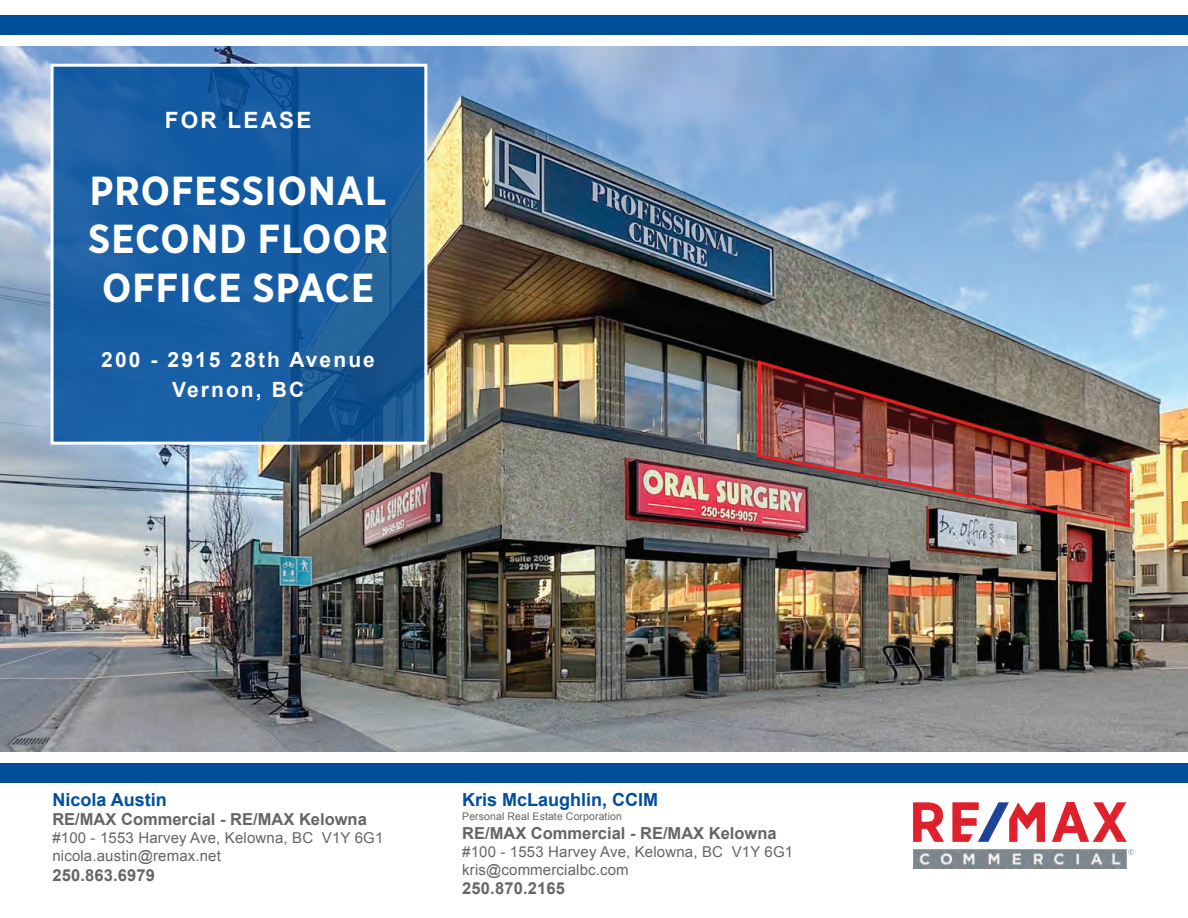
<style>
.page{position:relative;width:1188px;height:918px;background:#fff}
.page>*{position:absolute;margin:0;border:0;box-sizing:border-box;transform-origin:0 0}
.t1{font:700 40.5px/48.6px "Gotham Narrow";letter-spacing:.025em;color:#fff;text-align:center}
.t2{font:700 22.5px "Arial";letter-spacing:.1em;color:#fff}
.t3{font:700 21px/30px "Arial";letter-spacing:.1em;color:#fff;text-align:center}
.t4{font:700 18px "Arial";color:#014e9b}
.t5{font:700 16.5px "Arial";color:#656568}
.t6{font:15px/18px "Arial";letter-spacing:.01em;color:#656568}
.t7{font:10.5px "Arial";letter-spacing:.01em;color:#656568}
</style>
<div class="page">
<img style="left:0;top:46px;width:1188px;height:706px">
<svg style="left:55px;top:68px;width:368px;height:373px;background:#175ca0"></svg>
<div style="left:51px;top:64px;width:376px;height:381px;border:3px solid #fff"></div>
<div style="left:0;top:15px;width:1188px;height:19px;background:#014e9b"></div>
<img style="left:914px;top:803px;width:219px;height:65px">
<div style="left:0;top:764px;width:1188px;height:19px;background:#014e9b"></div>
<h2 class="t2" style="left:165px;top:106px;width:148px">FOR LEASE</h2>
<h1 class="t1" style="left:88px;top:166px;width:302px">PROFESSIONAL<br>SECOND FLOOR<br>OFFICE SPACE</h1>
<h3 class="t3" style="left:101px;top:345px;width:275px">200 - 2915 28th Avenue<br>Vernon, BC</h3>
<p class="t4" style="left:52px;top:788px;width:116px">Nicola Austin</p>
<p class="t5" style="left:52px;top:809px;width:316px">RE/MAX Commercial - RE/MAX Kelowna</p>
<p class="t6" style="left:52px;top:829px;width:333px">#100 - 1553 Harvey Ave, Kelowna, BC V1Y 6G1 nicola.austin@remax.net</p>
<p class="t5" style="left:52px;top:864px;width:104px">250.863.6979</p>
<p class="t4" style="left:462px;top:788px;width:198px">Kris McLaughlin, CCIM</p>
<p class="t7" style="left:462px;top:809px;width:161px">Personal Real Estate Corporation</p>
<p class="t5" style="left:462px;top:822px;width:316px">RE/MAX Commercial - RE/MAX Kelowna</p>
<p class="t6" style="left:462px;top:843px;width:333px">#100 - 1553 Harvey Ave, Kelowna, BC V1Y 6G1 kris@commercialbc.com</p>
<p class="t5" style="left:462px;top:878px;width:104px">250.870.2165</p>
</div>
